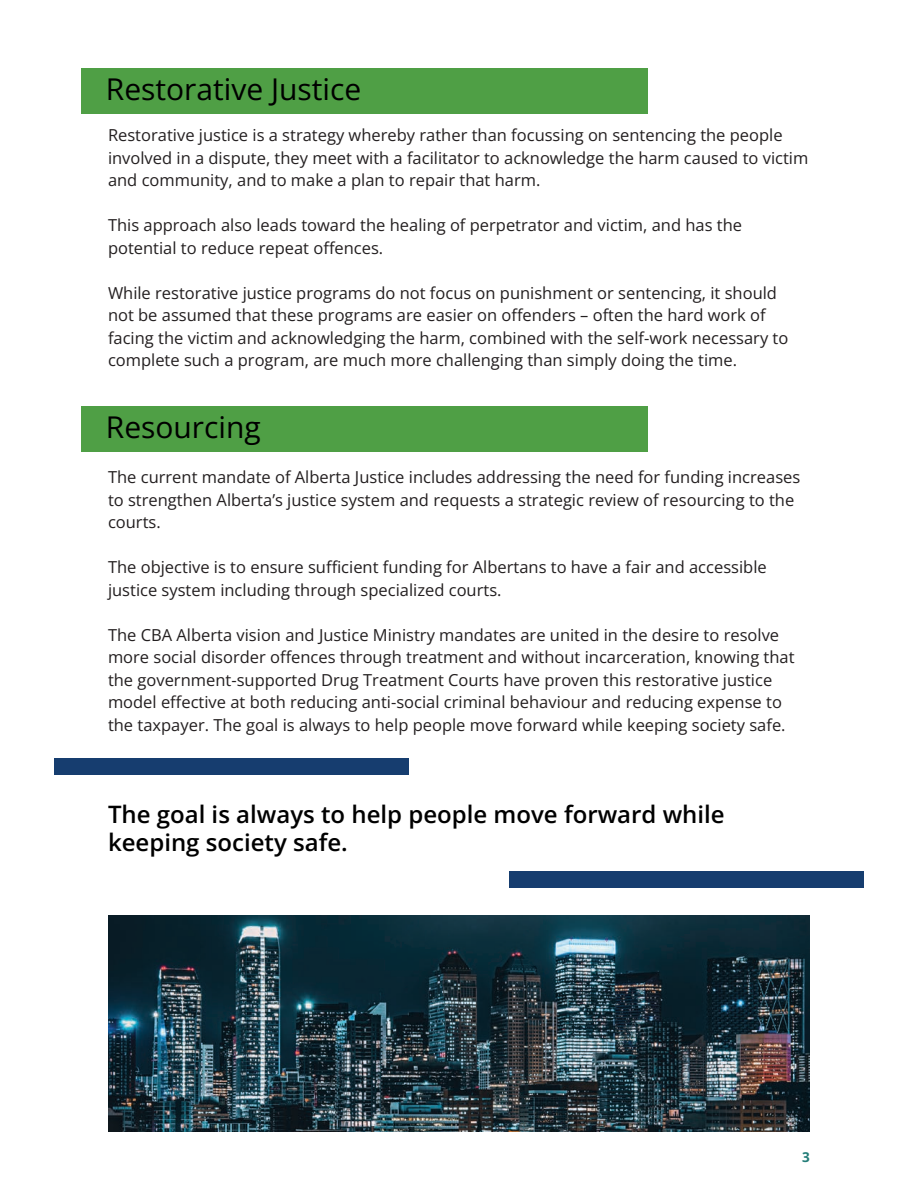
<style>
.page{position:relative;width:918px;height:1188px;background:#fff}
.page>*{position:absolute;margin:0;border:0;box-sizing:border-box;transform-origin:0 0}
.t1{font:30px "Open Sans";color:#000}
.t2{font:600 24px/28.5px "Open Sans";color:#000}
.t3{font:16.5px/22.5px "Open Sans";color:#231f20}
.t4{font:700 13.5px "Open Sans";color:#237d78}
</style>
<div class="page">
<img style="left:108px;top:915px;width:702px;height:217px">
<div style="left:81px;top:68px;width:566px;height:46px;background:#4f9f45"></div>
<div style="left:81px;top:407px;width:566px;height:45px;background:#4f9f45"></div>
<div style="left:509px;top:872px;width:355px;height:16px;background:#163d6f"></div>
<div style="left:54px;top:758px;width:355px;height:16px;background:#163d6f"></div>
<h1 class="t1" style="left:106px;top:68px;width:257px">Restorative Justice</h1>
<p class="t3" style="left:108px;top:124px;width:702px">Restorative justice is a strategy whereby rather than focussing on sentencing the people involved in a dispute, they meet with a facilitator to acknowledge the harm caused to victim and community, and to make a plan to repair that harm.</p>
<p class="t3" style="left:108px;top:214px;width:636px">This approach also leads toward the healing of perpetrator and victim, and has the potential to reduce repeat offences.</p>
<p class="t3" style="left:108px;top:281px;width:682px">While restorative justice programs do not focus on punishment or sentencing, it should not be assumed that these programs are easier on offenders – often the hard work of facing the victim and acknowledging the harm, combined with the self-work necessary to complete such a program, are much more challenging than simply doing the time.</p>
<h1 class="t1" style="left:106px;top:407px;width:157px">Resourcing</h1>
<p class="t3" style="left:108px;top:466px;width:694px">The current mandate of Alberta Justice includes addressing the need for funding increases to strengthen Alberta’s justice system and requests a strategic review of resourcing to the courts.</p>
<p class="t3" style="left:108px;top:556px;width:660px">The objective is to ensure sufficient funding for Albertans to have a fair and accessible justice system including through specialized courts.</p>
<p class="t3" style="left:108px;top:623px;width:688px">The CBA Alberta vision and Justice Ministry mandates are united in the desire to resolve more social disorder offences through treatment and without incarceration, knowing that the government-supported Drug Treatment Courts have proven this restorative justice model effective at both reducing anti-social criminal behaviour and reducing expense to the taxpayer. The goal is always to help people move forward while keeping society safe.</p>
<h2 class="t2" style="left:108px;top:799px;width:618px">The goal is always to help people move forward while keeping society safe.</h2>
<p class="t4" style="left:802px;top:1148px;width:9px">3</p>
</div>
